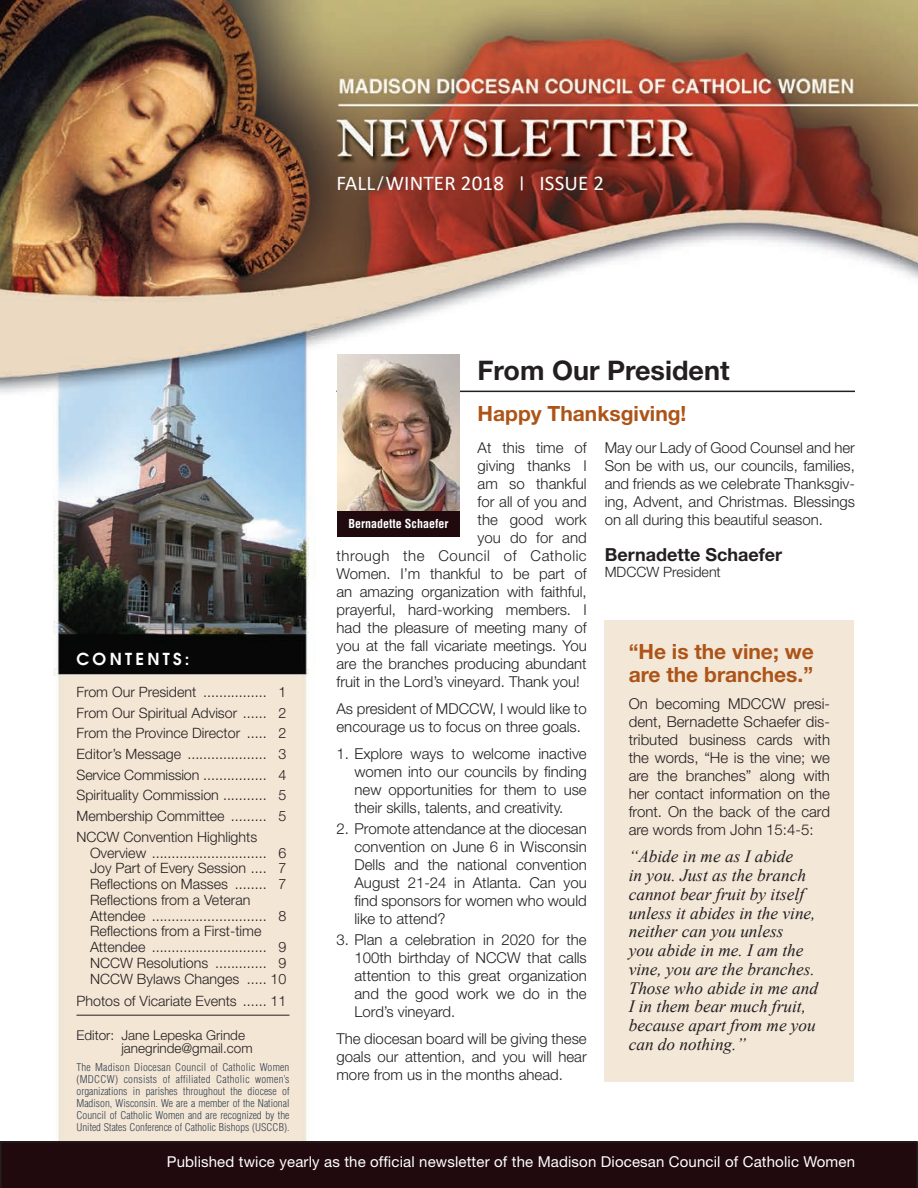
<style>
.page{position:relative;width:918px;height:1188px;background:#fff}
.page>*{position:absolute;margin:0;border:0;box-sizing:border-box;transform-origin:0 0}
.Article_Title{font:700 27px "Helvetica Neue";color:#231f20}
.articleSub{font:700 21px/22.5px "Helvetica Neue";color:#ad5418}
.t1{font:21px "Calibri";letter-spacing:.01em;color:#fff}
.Officer{font:700 18px "Helvetica Neue";color:#231f20}
.t2{font:italic 17.25px/18.8px "Times New Roman";color:#231f20}
.t3{font:600 16.5px "Avant Garde";letter-spacing:.2em;color:#fff}
.Text{font:300 15px/18px "Helvetica Neue";color:#231f20;text-align:justify}
.numbered_paragraph{font:300 15px/18px "Helvetica Neue";color:#231f20;text-align:justify}
.Text-2{font:15px "Helvetica Neue";letter-spacing:.01em;color:#fff}
.Text-3{font:300 15px "Helvetica Neue";letter-spacing:.035em;color:#231f20}
.t4{font:300 14.25px/15.8px "Helvetica Neue";color:#231f20}
.t5{font:300 13.5px/13.5px "Helvetica Neue";color:#231f20}
.Name{font:700 condensed 12px "Helvetica";color:#fff}
.Text-4{font:300 condensed 10.5px/12px "Helvetica";color:#324251;text-align:justify;scale:1.04 1}
.s1{font-family:"Helvetica";font-size:18.75px}
.s2{font-family:"Helvetica";font-size:18.45px}
</style>
<div class="page">
<img style="left:0;top:0;width:918px;height:1141px">
<div style="left:0;top:1141px;width:918px;height:47px;background:#210a0d"></div>
<hr style="left:76px;top:1015px;width:214px;height:1px;background:#231f20">
<hr style="left:336px;top:391px;width:519px;height:1px;background:#231f20">
<img style="left:337px;top:355px;width:123px;height:156px">
<div style="left:337px;top:511px;width:123px;height:26px;background:#210a0d"></div>
<div style="left:605px;top:620px;width:249px;height:462px;background:#f3e7d8"></div>
<p class="t1" style="left:336px;top:168px;width:269px">FALL<span class="s1">/</span>WINTER 2018 <span class="s2">|</span> ISSUE 2</p>
<p class="t3" style="left:76px;top:648px;width:115px">CONTENTS:</p>
<p class="t4" style="left:76px;top:684px;width:212px">From Our President ................ 1</p>
<p class="t4" style="left:76px;top:704px;width:212px">From Our Spiritual Advisor ...... 2</p>
<p class="t4" style="left:76px;top:725px;width:212px">From the Province Director ..... 2</p>
<p class="t4" style="left:76px;top:746px;width:212px">Editor’s Message .................... 3</p>
<p class="t4" style="left:76px;top:767px;width:212px">Service Commission ................ 4</p>
<p class="t4" style="left:76px;top:787px;width:212px">Spirituality Commission ........... 5</p>
<p class="t4" style="left:76px;top:808px;width:212px">Membership Committee ......... 5</p>
<p class="t4" style="left:76px;top:829px;width:182px">NCCW Convention Highlights</p>
<p class="t4" style="left:90px;top:844px;width:198px">Overview ............................. 6</p>
<p class="t4" style="left:90px;top:860px;width:198px">Joy Part of Every Session .... 7</p>
<p class="t4" style="left:90px;top:876px;width:198px">Reflections on Masses ........ 7</p>
<p class="t4" style="left:90px;top:892px;width:198px">Reflections from a Veteran<br>Attendee ............................. 8</p>
<p class="t4" style="left:90px;top:923px;width:198px">Reflections from a First-time<br>Attendee ............................. 9</p>
<p class="t4" style="left:90px;top:955px;width:198px">NCCW Resolutions ............. 9</p>
<p class="t4" style="left:90px;top:970px;width:198px">NCCW Bylaws Changes ..... 10</p>
<p class="t4" style="left:76px;top:993px;width:212px">Photos of Vicariate Events ...... 11</p>
<p class="t5" style="left:121px;top:1028px;width:133px;text-indent:-45px">Editor: Jane Lepeska Grinde janegrinde@gmail.com</p>
<p class="Text-4" style="left:76px;top:1061px;width:206px">The Madison Diocesan Council of Catholic Women (MDCCW) consists of affiliated Catholic women’s organizations in parishes throughout the diocese of Madison, Wisconsin. We are a member of the National Council of Catholic Women and are recognized by the United States Conference of Catholic Bishops (USCCB).</p>
<p class="Article_Title" style="left:478px;top:354px;width:254px">From Our President</p>
<p class="articleSub" style="left:478px;top:402px;width:210px">Happy Thanksgiving!</p>
<p class="Text" style="left:478px;top:438px;width:111px">At this time of</p>
<p class="Text" style="left:478px;top:456px;width:111px">giving thanks I</p>
<p class="Text" style="left:478px;top:474px;width:111px">am so thankful</p>
<p class="Text" style="left:478px;top:492px;width:111px">for all of you and</p>
<p class="Text" style="left:478px;top:510px;width:111px">the good work</p>
<p class="Text" style="left:478px;top:528px;width:111px">you do for and</p>
<p class="Text-3" style="left:336px;top:546px;width:252px">through the Council of Catholic</p>
<p class="Text" style="left:336px;top:564px;width:252px">Women. I’m thankful to be part of</p>
<p class="Text" style="left:336px;top:582px;width:252px">an amazing organization with faithful,</p>
<p class="Text" style="left:336px;top:600px;width:252px">prayerful, hard-working members. I</p>
<p class="Text" style="left:336px;top:618px;width:252px">had the pleasure of meeting many of</p>
<p class="Text" style="left:336px;top:636px;width:252px">you at the fall vicariate meetings. You</p>
<p class="Text" style="left:336px;top:654px;width:252px">are the branches producing abundant</p>
<p class="Text" style="left:336px;top:672px;width:245px">fruit in the Lord’s vineyard. Thank you!</p>
<p class="Text" style="left:336px;top:699px;width:252px">As president of MDCCW, I would like to encourage us to focus on three goals.</p>
<p class="numbered_paragraph" style="left:354px;top:744px;width:234px;text-indent:-18px">1. Explore ways to welcome inactive women into our councils by finding new opportunities for them to use their skills, talents, and creativity.</p>
<p class="numbered_paragraph" style="left:354px;top:819px;width:234px;text-indent:-18px">2. Promote attendance at the diocesan convention on June 6 in Wisconsin Dells and the national convention August 21-24 in Atlanta. Can you find sponsors for women who would like to attend?</p>
<p class="numbered_paragraph" style="left:354px;top:930px;width:234px;text-indent:-18px">3. Plan a celebration in 2020 for the 100th birthday of NCCW that calls attention to this great organization and the good work we do in the Lord’s vineyard.</p>
<p class="Text" style="left:336px;top:1029px;width:252px">The diocesan board will be giving these goals our attention, and you will hear more from us in the months ahead.</p>
<p class="Name" style="left:348px;top:516px;width:102px">Bernadette Schaefer</p>
<p class="Text" style="left:605px;top:438px;width:252px">May our Lady of Good Counsel and her Son be with us, our councils, families, and friends as we celebrate Thanksgiv&shy;ing, Advent, and Christmas. Blessings on all during this beautiful season.</p>
<p class="Officer" style="left:605px;top:543px;width:179px">Bernadette Schaefer</p>
<p class="t4" style="left:605px;top:563px;width:118px">MDCCW President</p>
<p class="articleSub" style="left:629px;top:640px;width:187px">“He is the vine; we are the branches.”</p>
<p class="Text" style="left:629px;top:694px;width:203px">On becoming MDCCW presi&shy;dent, Bernadette Schaefer dis&shy;tributed business cards with the words, “He is the vine; we are the branches” along with her contact information on the front. On the back of the card are words from John 15:4-5:</p>
<p class="t2" style="left:629px;top:847px;width:191px">“Abide in me as I abide<br>in you. Just as the branch cannot bear fruit by itself unless it abides in the vine, neither can you unless<br>you abide in me. I am the vine, you are the branches.<br>Those who abide in me and<br>I in them bear much fruit, because apart from me you can do nothing.”</p>
<p class="Text-2" style="left:167px;top:1152px;width:690px">Published twice yearly as the official newsletter of the Madison Diocesan Council of Catholic Women</p>
</div>
